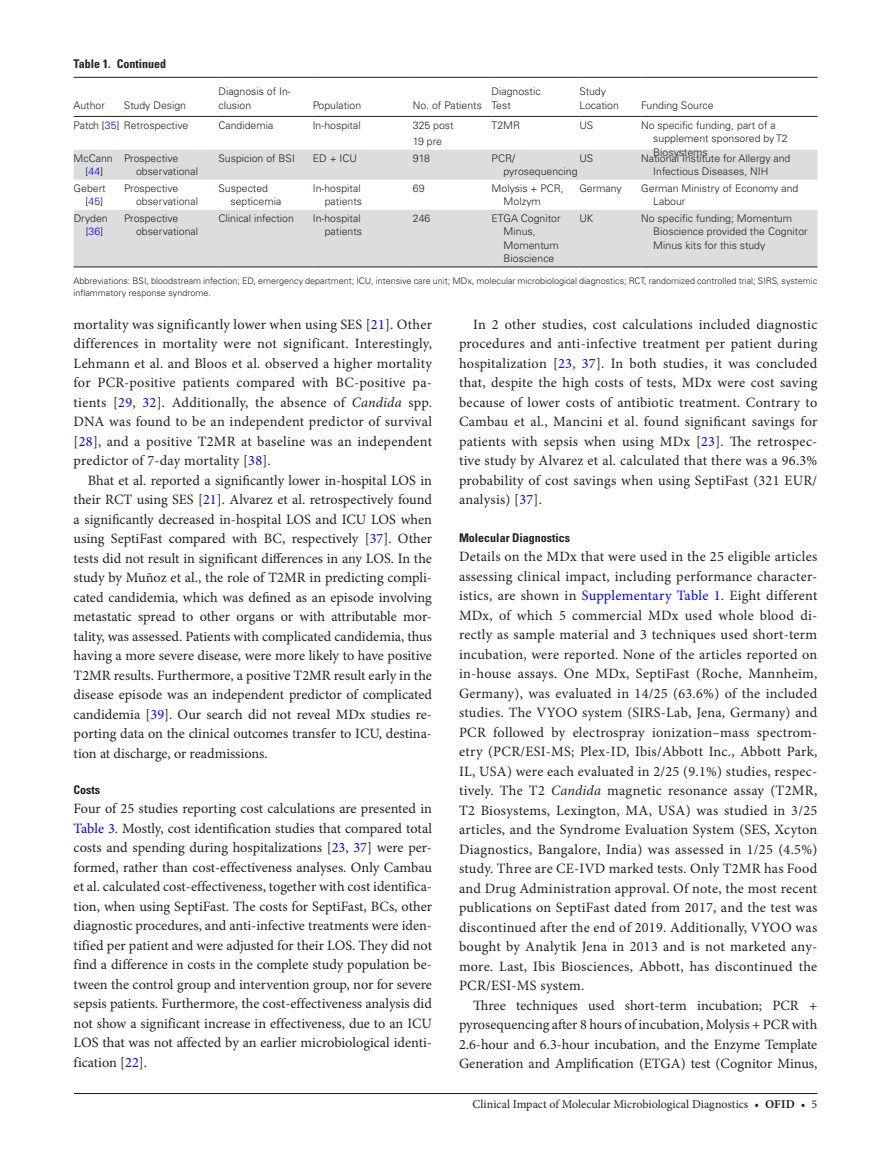
<style>
.page{position:relative;width:891px;height:1174px;background:#fff}
.page>*{position:absolute;margin:0;border:0;box-sizing:border-box;transform-origin:0 0}
.t1{font:14.25px/19.5px "Minion Pro";letter-spacing:.005em;color:#231f20;text-align:justify}
.t2{font:12px "Minion Pro";color:#231f20}
.t3{font:700 condensed 12px "Univers LT Std";color:#231f20}
.t4{font:300 10.5px/13.5px "Univers LT Std";color:#231f20}
.t5{font:300 9px/12px "Univers LT Std";color:#231f20}
.s1{color:#00f}
.s2{font-style:italic}
.s3{font-weight:700}
</style>
<div class="page">
<hr style="left:74px;top:1093px;width:743px;height:1px;background:#231f20">
<svg style="left:74px;top:115px;width:744px;height:1px"></svg>
<svg style="left:74px;top:149px;width:743px;height:1px"></svg>
<svg style="left:74px;top:150px;width:744px;height:117px;fill:#dcdddf"></svg>
<hr style="left:74px;top:77px;width:50px;height:1px;background:#231f20">
<hr style="left:74px;top:116px;width:50px;height:1px;background:#231f20">
<hr style="left:124px;top:77px;width:95px;height:1px;background:#231f20">
<hr style="left:124px;top:116px;width:95px;height:1px;background:#231f20">
<hr style="left:219px;top:77px;width:94px;height:1px;background:#231f20">
<hr style="left:219px;top:116px;width:94px;height:1px;background:#231f20">
<hr style="left:313px;top:77px;width:100px;height:1px;background:#231f20">
<hr style="left:313px;top:116px;width:100px;height:1px;background:#231f20">
<hr style="left:413px;top:77px;width:79px;height:1px;background:#231f20">
<hr style="left:413px;top:116px;width:79px;height:1px;background:#231f20">
<hr style="left:492px;top:77px;width:87px;height:1px;background:#231f20">
<hr style="left:492px;top:116px;width:87px;height:1px;background:#231f20">
<hr style="left:579px;top:77px;width:62px;height:1px;background:#231f20">
<hr style="left:579px;top:116px;width:62px;height:1px;background:#231f20">
<hr style="left:641px;top:77px;width:177px;height:1px;background:#231f20">
<hr style="left:641px;top:116px;width:177px;height:1px;background:#231f20">
<hr style="left:74px;top:267px;width:50px;height:1px;background:#231f20">
<hr style="left:124px;top:267px;width:95px;height:1px;background:#231f20">
<hr style="left:219px;top:267px;width:94px;height:1px;background:#231f20">
<hr style="left:313px;top:267px;width:100px;height:1px;background:#231f20">
<hr style="left:413px;top:267px;width:79px;height:1px;background:#231f20">
<hr style="left:492px;top:267px;width:87px;height:1px;background:#231f20">
<hr style="left:579px;top:267px;width:62px;height:1px;background:#231f20">
<hr style="left:641px;top:267px;width:177px;height:1px;background:#231f20">
<p class="t3" style="left:74px;top:56px;width:94px">Table 1. Continued</p>
<p class="t4" style="left:74px;top:98px;width:33px">Author</p>
<p class="t4" style="left:124px;top:98px;width:64px">Study Design</p>
<p class="t4" style="left:218px;top:85px;width:74px">Diagnosis of In&shy;clusion</p>
<p class="t4" style="left:313px;top:98px;width:50px">Population</p>
<p class="t4" style="left:413px;top:98px;width:71px">No. of Patients</p>
<p class="t4" style="left:492px;top:85px;width:51px">Diagnostic<br>Test</p>
<p class="t4" style="left:579px;top:85px;width:41px">Study<br>Location</p>
<p class="t4" style="left:641px;top:98px;width:74px">Funding Source</p>
<p class="t4" style="left:74px;top:118px;width:116px">Patch [<span class="s1">35</span>] Retrospective</p>
<p class="t4" style="left:218px;top:118px;width:56px">Candidemia</p>
<p class="t4" style="left:313px;top:118px;width:50px">In-hospital</p>
<p class="t4" style="left:413px;top:118px;width:42px">325 post</p>
<p class="t4" style="left:492px;top:118px;width:30px">T2MR</p>
<p class="t4" style="left:579px;top:118px;width:15px">US</p>
<p class="t4" style="left:653px;top:118px;width:136px;text-indent:-12px">No specific funding, part of a supplement sponsored by T2<br>Biosystems</p>
<p class="t4" style="left:413px;top:135px;width:31px">19 pre</p>
<p class="t4" style="left:74px;top:151px;width:41px;text-align:center">McCann [<span class="s1">44</span>]</p>
<p class="t4" style="left:136px;top:151px;width:64px;text-indent:-12px">Prospective observational</p>
<p class="t4" style="left:219px;top:151px;width:78px">Suspicion of BSI</p>
<p class="t4" style="left:313px;top:151px;width:46px">ED + ICU</p>
<p class="t4" style="left:413px;top:151px;width:19px">918</p>
<p class="t4" style="left:504px;top:151px;width:75px;text-indent:-12px">PCR/ pyrosequencing</p>
<p class="t4" style="left:579px;top:151px;width:15px">US</p>
<p class="t4" style="left:653px;top:151px;width:139px;text-indent:-12px">National Institute for Allergy and<br>Infectious Diseases, NIH</p>
<p class="t4" style="left:74px;top:181px;width:34px;text-align:right">Gebert [<span class="s1">45</span>]</p>
<p class="t4" style="left:136px;top:181px;width:64px;text-indent:-12px">Prospective observational</p>
<p class="t4" style="left:231px;top:181px;width:52px;text-indent:-12px">Suspected septicemia</p>
<p class="t4" style="left:313px;top:181px;width:51px;text-align:right">In-hospital patients</p>
<p class="t4" style="left:413px;top:181px;width:13px">69</p>
<p class="t4" style="left:504px;top:181px;width:62px;text-indent:-12px">Molysis + PCR,<br>Molzym</p>
<p class="t4" style="left:579px;top:181px;width:44px">Germany</p>
<p class="t4" style="left:653px;top:181px;width:147px;text-indent:-12px">German Ministry of Economy and<br>Labour</p>
<p class="t4" style="left:86px;top:211px;width:24px;text-indent:-12px">Dryden [<span class="s1">36</span>]</p>
<p class="t4" style="left:136px;top:211px;width:64px;text-indent:-12px">Prospective observational</p>
<p class="t4" style="left:219px;top:211px;width:77px">Clinical infection</p>
<p class="t4" style="left:313px;top:211px;width:51px;text-align:right">In-hospital patients</p>
<p class="t4" style="left:413px;top:211px;width:19px">246</p>
<p class="t4" style="left:504px;top:211px;width:58px;text-indent:-12px">ETGA Cognitor<br>Minus,<br>Momentum<br>Bioscience</p>
<p class="t4" style="left:579px;top:211px;width:15px">UK</p>
<p class="t4" style="left:653px;top:211px;width:156px;text-indent:-12px">No specific funding; Momentum<br>Bioscience provided the Cognitor<br>Minus kits for this study</p>
<p class="t5" style="left:74px;top:275px;width:745px">Abbreviations: BSI, bloodstream infection; ED, emergency department; ICU, intensive care unit; MDx, molecular microbiological diagnostics; RCT, randomized controlled trial; SIRS, systemic inflammatory response syndrome.</p>
<p class="t1" style="left:74px;top:314px;width:360px">mortality was significantly lower when using SES [<span class="s1">21</span>]. Other differences in mortality were not significant. Interestingly, Lehmann et al. and Bloos et al. observed a higher mortality for PCR-positive patients compared with BC-positive pa&shy;tients [<span class="s1">29</span>, <span class="s1">32</span>]. Additionally, the absence of <span class="s2">Candida</span> spp.<br>DNA was found to be an independent predictor of survival [<span class="s1">28</span>], and a positive T2MR at baseline was an independent predictor of 7-day mortality [<span class="s1">38</span>].</p>
<p class="t1" style="left:74px;top:470px;width:360px;text-indent:14px">Bhat et al. reported a significantly lower in-hospital LOS in their RCT using SES [<span class="s1">21</span>]. Alvarez et al. retrospectively found a significantly decreased in-hospital LOS and ICU LOS when using SeptiFast compared with BC, respectively [<span class="s1">37</span>]. Other tests did not result in significant differences in any LOS. In the study by Muñoz et al., the role of T2MR in predicting compli&shy;cated candidemia, which was defined as an episode involving metastatic spread to other organs or with attributable mor&shy;tality, was assessed. Patients with complicated candidemia, thus having a more severe disease, were more likely to have positive T2MR results. Furthermore, a positive T2MR result early in the disease episode was an independent predictor of complicated candidemia [<span class="s1">39</span>]. Our search did not reveal MDx studies re&shy;porting data on the clinical outcomes transfer to ICU, destina&shy;tion at discharge, or readmissions.</p>
<p class="t3" style="left:74px;top:782px;width:28px">Costs</p>
<p class="t1" style="left:74px;top:799px;width:360px">Four of 25 studies reporting cost calculations are presented in <span class="s1">Table 3</span>. Mostly, cost identification studies that compared total costs and spending during hospitalizations [<span class="s1">23</span>, <span class="s1">37</span>] were per&shy;formed, rather than cost-effectiveness analyses. Only Cambau et al. calculated cost-effectiveness, together with cost identifica&shy;tion, when using SeptiFast. The costs for SeptiFast, BCs, other diagnostic procedures, and anti-infective treatments were iden&shy;tified per patient and were adjusted for their LOS. They did not find a difference in costs in the complete study population be&shy;tween the control group and intervention group, nor for severe sepsis patients. Furthermore, the cost-effectiveness analysis did not show a significant increase in effectiveness, due to an ICU LOS that was not affected by an earlier microbiological identi&shy;fication [<span class="s1">22</span>].</p>
<p class="t1" style="left:459px;top:314px;width:360px;text-indent:14px">In 2 other studies, cost calculations included diagnostic procedures and anti-infective treatment per patient during hospitalization [<span class="s1">23</span>, <span class="s1">37</span>]. In both studies, it was concluded that, despite the high costs of tests, MDx were cost saving because of lower costs of antibiotic treatment. Contrary to Cambau et al., Mancini et al. found significant savings for patients with sepsis when using MDx [<span class="s1">23</span>]. The retrospec&shy;tive study by Alvarez et al. calculated that there was a 96.3% probability of cost savings when using SeptiFast (321 EUR/ analysis) [<span class="s1">37</span>].</p>
<p class="t3" style="left:459px;top:530px;width:113px">Molecular Diagnostics</p>
<p class="t1" style="left:459px;top:547px;width:360px">Details on the MDx that were used in the 25 eligible articles assessing clinical impact, including performance character&shy;istics, are shown in <span class="s1">Supplementary Table 1</span>. Eight different MDx, of which 5 commercial MDx used whole blood di&shy;rectly as sample material and 3 techniques used short-term incubation, were reported. None of the articles reported on in-house assays. One MDx, SeptiFast (Roche, Mannheim, Germany), was evaluated in 14/25 (63.6%) of the included studies. The VYOO system (SIRS-Lab, Jena, Germany) and PCR followed by electrospray ionization–mass spectrom&shy;etry (PCR/ESI-MS; Plex-ID, Ibis/Abbott Inc., Abbott Park, IL, USA) were each evaluated in 2/25 (9.1%) studies, respec&shy;tively. The T2 <span class="s2">Candida</span> magnetic resonance assay (T2MR, T2 Biosystems, Lexington, MA, USA) was studied in 3/25 articles, and the Syndrome Evaluation System (SES, Xcyton Diagnostics, Bangalore, India) was assessed in 1/25 (4.5%) study. Three are CE-IVD marked tests. Only T2MR has Food and Drug Administration approval. Of note, the most recent publications on SeptiFast dated from 2017, and the test was discontinued after the end of 2019. Additionally, VYOO was bought by Analytik Jena in 2013 and is not marketed any&shy;more. Last, Ibis Biosciences, Abbott, has discontinued the PCR/ESI-MS system.</p>
<p class="t1" style="left:459px;top:995px;width:360px;text-indent:14px">Three techniques used short-term incubation; PCR + pyrosequencing after 8 hours of incubation, Molysis + PCR with 2.6-hour and 6.3-hour incubation, and the Enzyme Template Generation and Amplification (ETGA) test (Cognitor Minus,</p>
<p class="t2" style="left:473px;top:1096px;width:346px">Clinical Impact of Molecular Microbiological Diagnostics • <span class="s3">ofid</span> • 5</p>
</div>
